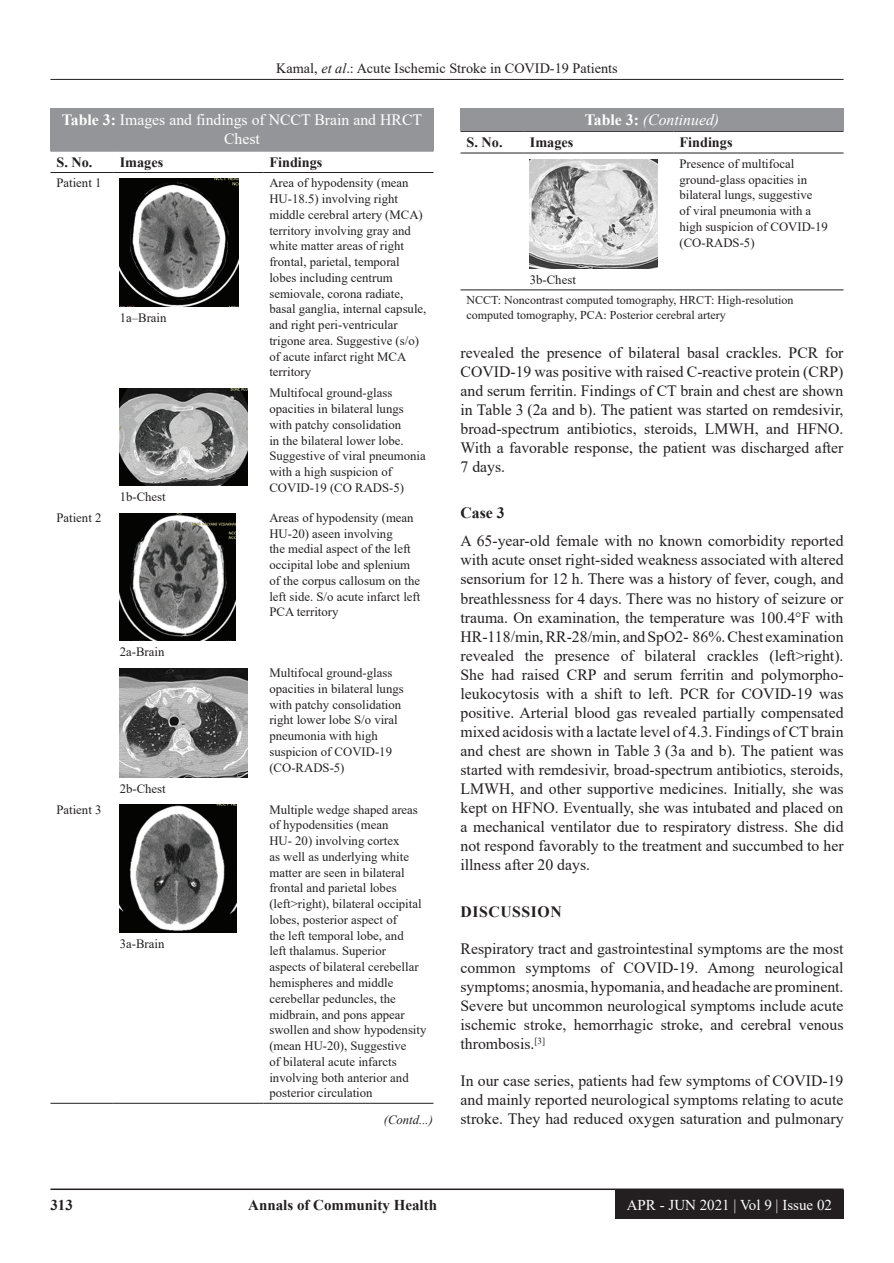
<style>
.page{position:relative;width:894px;height:1263px;background:#fff}
.page>*{position:absolute;margin:0;border:0;box-sizing:border-box;transform-origin:0 0}
.TX{font:15.75px/19px "Times New Roman";color:#231f20;text-align:justify}
.TT{font:15.75px/19.5px "Times New Roman";color:#fff;text-align:center}
.TT-2{font:italic 15.75px "Times New Roman";color:#fff}
.t1{font:700 15.75px "Times New Roman";letter-spacing:.035em;color:#231f20}
.RF_1{font:700 15px "Times New Roman";color:#231f20}
.t2{font:15px "Times New Roman";color:#fff}
.t3{font:14.25px "Times New Roman";color:#231f20}
.TCH{font:700 14.25px "Times New Roman";color:#231f20}
.TB{font:12.75px/15.8px "Times New Roman";color:#231f20}
.TBL{font:12.75px/15.8px "Times New Roman";color:#231f20}
.t4{font:italic 12.75px "Times New Roman";color:#231f20}
.TFN{font:12px/15px "Times New Roman";color:#231f20}
.s1{font-style:italic}
.s2{font-weight:700}
.s3{font-weight:700;font-style:normal}
</style>
<div class="page">
<hr style="left:50px;top:79px;width:793px;height:1px;background:#231f20">
<hr style="left:50px;top:1188px;width:793px;height:2px;background:#231f20">
<div style="left:615px;top:1190px;width:228px;height:28px;background:#231f20"></div>
<hr style="left:460px;top:131px;width:63px;height:1px;background:#231f20">
<hr style="left:523px;top:131px;width:150px;height:1px;background:#231f20">
<hr style="left:673px;top:131px;width:170px;height:1px;background:#231f20">
<hr style="left:460px;top:153px;width:63px;height:1px;background:#231f20">
<hr style="left:523px;top:153px;width:150px;height:1px;background:#231f20">
<hr style="left:673px;top:153px;width:170px;height:1px;background:#231f20">
<hr style="left:523px;top:289px;width:150px;height:1px;background:#231f20">
<hr style="left:673px;top:289px;width:170px;height:1px;background:#231f20">
<hr style="left:460px;top:289px;width:63px;height:1px;background:#231f20">
<img style="left:529px;top:159px;width:128px;height:109px">
<div style="left:460px;top:108px;width:383px;height:23px;background:#939598"></div>
<hr style="left:50px;top:150px;width:64px;height:1px;background:#231f20">
<hr style="left:114px;top:150px;width:149px;height:1px;background:#231f20">
<hr style="left:263px;top:150px;width:170px;height:1px;background:#231f20">
<hr style="left:50px;top:172px;width:64px;height:1px;background:#231f20">
<hr style="left:114px;top:172px;width:149px;height:1px;background:#231f20">
<hr style="left:263px;top:172px;width:170px;height:1px;background:#231f20">
<hr style="left:50px;top:1103px;width:64px;height:1px;background:#231f20">
<hr style="left:114px;top:1103px;width:149px;height:1px;background:#231f20">
<hr style="left:263px;top:1103px;width:170px;height:1px;background:#231f20">
<img style="left:120px;top:178px;width:118px;height:128px">
<img style="left:120px;top:388px;width:127px;height:97px">
<img style="left:120px;top:513px;width:115px;height:127px">
<img style="left:120px;top:668px;width:127px;height:109px">
<img style="left:120px;top:805px;width:116px;height:127px">
<div style="left:50px;top:108px;width:383px;height:42px;background:#939598"></div>
<p class="t3" style="left:276px;top:58px;width:343px">Kamal, <span class="s1">et al</span>.: Acute Ischemic Stroke in COVID-19 Patients</p>
<p class="TT" style="left:62px;top:109px;width:362px"><span class="s2">Table 3:</span> Images and findings of NCCT Brain and HRCT<br>Chest</p>
<p class="TCH" style="left:56px;top:151px;width:38px">S. No.</p>
<p class="TCH" style="left:120px;top:151px;width:45px">Images</p>
<p class="TCH" style="left:269px;top:151px;width:55px">Findings</p>
<p class="TB" style="left:56px;top:175px;width:46px">Patient 1</p>
<p class="TB" style="left:269px;top:175px;width:158px">Area of hypodensity (mean<br>HU-18.5) involving right middle cerebral artery (MCA) territory involving gray and white matter areas of right frontal, parietal, temporal lobes including centrum semiovale, corona radiate, basal ganglia, internal capsule, and right peri-ventricular trigone area. Suggestive (s/o) of acute infarct right MCA territory</p>
<p class="TB" style="left:120px;top:309px;width:48px">1a–Brain</p>
<p class="TB" style="left:56px;top:509px;width:46px">Patient 2</p>
<p class="TB" style="left:120px;top:488px;width:48px">1b-Chest</p>
<p class="TB" style="left:120px;top:644px;width:46px">2a-Brain</p>
<p class="TBL" style="left:56px;top:801px;width:46px">Patient 3</p>
<p class="TB" style="left:120px;top:780px;width:48px">2b-Chest</p>
<p class="TBL" style="left:120px;top:935px;width:46px">3a-Brain</p>
<p class="TB" style="left:269px;top:385px;width:158px">Multifocal ground-glass opacities in bilateral lungs with patchy consolidation<br>in the bilateral lower lobe.<br>Suggestive of viral pneumonia with a high suspicion of<br>COVID-19 (CO RADS-5)</p>
<p class="TB" style="left:269px;top:509px;width:152px">Areas of hypodensity (mean<br>HU-20) aseen involving<br>the medial aspect of the left occipital lobe and splenium of the corpus callosum on the left side. S/o acute infarct left<br>PCA territory</p>
<p class="TB" style="left:269px;top:664px;width:136px">Multifocal ground-glass opacities in bilateral lungs with patchy consolidation right lower lobe S/o viral pneumonia with high suspicion of COVID-19 (CO-RADS-5)</p>
<p class="TBL" style="left:269px;top:801px;width:158px">Multiple wedge shaped areas of hypodensities (mean<br>HU- 20) involving cortex<br>as well as underlying white matter are seen in bilateral frontal and parietal lobes (left&gt;right), bilateral occipital lobes, posterior aspect of<br>the left temporal lobe, and<br>left thalamus. Superior<br>aspects of bilateral cerebellar hemispheres and middle cerebellar peduncles, the midbrain, and pons appear swollen and show hypodensity (mean HU-20), Suggestive<br>of bilateral acute infarcts involving both anterior and posterior circulation</p>
<p class="t4" style="left:383px;top:1111px;width:51px">(Contd...)</p>
<p class="TT-2" style="left:584px;top:109px;width:136px"><span class="s3">Table 3:</span> (Continued)</p>
<p class="TCH" style="left:466px;top:132px;width:38px">S. No.</p>
<p class="TCH" style="left:529px;top:132px;width:45px">Images</p>
<p class="TCH" style="left:679px;top:132px;width:55px">Findings</p>
<p class="TBL" style="left:529px;top:271px;width:48px">3b-Chest</p>
<p class="TBL" style="left:679px;top:155px;width:150px">Presence of multifocal ground-glass opacities in bilateral lungs, suggestive<br>of viral pneumonia with a high suspicion of COVID-19 (CO-RADS-5)</p>
<p class="TFN" style="left:466px;top:292px;width:328px">NCCT: Noncontrast computed tomography, HRCT: High-resolution computed tomography, PCA: Posterior cerebral artery</p>
<p class="TX" style="left:460px;top:343px;width:384px">revealed the presence of bilateral basal crackles. PCR for COVID-19 was positive with raised C-reactive protein (CRP) and serum ferritin. Findings of CT brain and chest are shown in Table 3 (2a and b). The patient was started on remdesivir, broad-spectrum antibiotics, steroids, LMWH, and HFNO.<br>With a favorable response, the patient was discharged after 7 days.</p>
<h2 class="t1" style="left:460px;top:502px;width:46px">Case 3</h2>
<p class="TX" style="left:460px;top:531px;width:384px">A 65-year-old female with no known comorbidity reported with acute onset right-sided weakness associated with altered sensorium for 12 h. There was a history of fever, cough, and breathlessness for 4 days. There was no history of seizure or trauma. On examination, the temperature was 100.4°F with HR-118/min, RR-28/min, and SpO2- 86%. Chest examination revealed the presence of bilateral crackles (left&gt;right).<br>She had raised CRP and serum ferritin and polymorpho&shy;leukocytosis with a shift to left. PCR for COVID-19 was positive. Arterial blood gas revealed partially compensated mixed acidosis with a lactate level of 4.3. Findings of CT brain and chest are shown in Table 3 (3a and b). The patient was started with remdesivir, broad-spectrum antibiotics, steroids, LMWH, and other supportive medicines. Initially, she was kept on HFNO. Eventually, she was intubated and placed on a mechanical ventilator due to respiratory distress. She did not respond favorably to the treatment and succumbed to her illness after 20 days.</p>
<h1 class="t1" style="left:460px;top:900px;width:103px">DISCUSSION</h1>
<p class="TX" style="left:460px;top:938px;width:384px">Respiratory tract and gastrointestinal symptoms are the most common symptoms of COVID-19. Among neurological symptoms; anosmia, hypomania, and headache are prominent.<br>Severe but uncommon neurological symptoms include acute ischemic stroke, hemorrhagic stroke, and cerebral venous thrombosis.<sup>[3]</sup></p>
<p class="TX" style="left:460px;top:1070px;width:384px">In our case series, patients had few symptoms of COVID-19 and mainly reported neurological symptoms relating to acute stroke. They had reduced oxygen saturation and pulmonary</p>
<p class="RF_1" style="left:50px;top:1194px;width:24px">313</p>
<p class="RF_1" style="left:248px;top:1194px;width:190px">Annals of Community Health</p>
<p class="t2" style="left:626px;top:1193px;width:207px">APR - JUN 2021 | Vol 9 | Issue 02</p>
</div>
